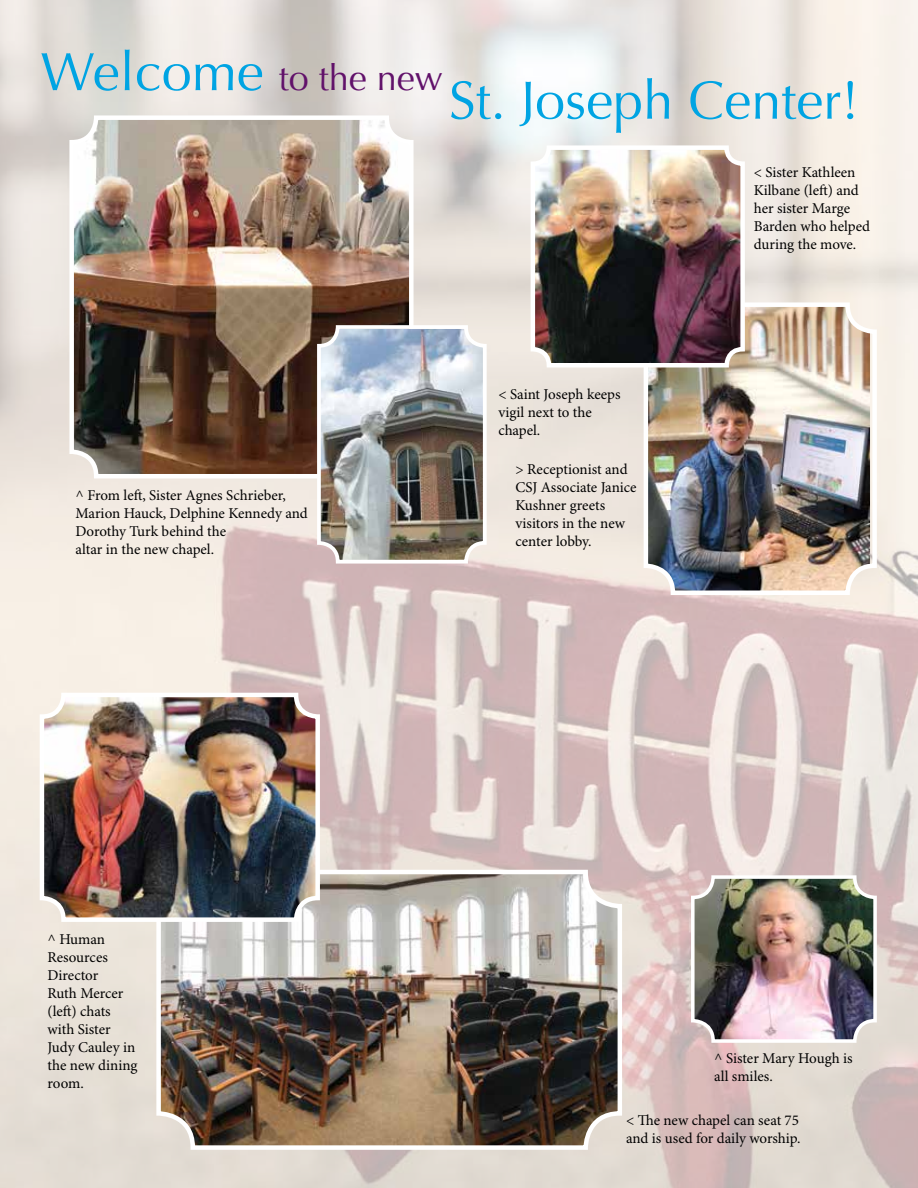
<style>
.page{position:relative;width:918px;height:1188px;background:#fff}
.page>*{position:absolute;margin:0;border:0;box-sizing:border-box;transform-origin:0 0}
.t1{font:54px "Optima";color:#00a4e3}
.t2{font:36px "Optima";color:#61116a}
.t3{font:15px/18px "Minion Pro";letter-spacing:-.005em;color:#000}
.s1{font-size:54px;color:#00a4e3}
</style>
<div class="page">
<img style="left:0;top:0;width:918px;height:1188px">
<img style="left:159px;top:872px;width:461px;height:276px">
<div style="left:156px;top:870px;width:466px;height:280px;border:4px solid #fff;border-radius:34px"></div>
<img style="left:72px;top:118px;width:339px;height:358px">
<div style="left:69px;top:115px;width:345px;height:363px;border:4px solid #fff;border-radius:24px"></div>
<img style="left:646px;top:305px;width:224px;height:288px">
<div style="left:644px;top:302px;width:233px;height:293px;border:4px solid #fff;border-radius:27px"></div>
<img style="left:533px;top:148px;width:210px;height:217px">
<div style="left:531px;top:145px;width:214px;height:222px;border:4px solid #fff;border-radius:16px"></div>
<img style="left:42px;top:695px;width:276px;height:225px">
<div style="left:40px;top:693px;width:280px;height:229px;border:4px solid #fff;border-radius:22px"></div>
<img style="left:693px;top:877px;width:182px;height:164px">
<div style="left:691px;top:875px;width:186px;height:168px;border:4px solid #fff;border-radius:20px"></div>
<img style="left:319px;top:329px;width:166px;height:233px">
<div style="left:317px;top:325px;width:170px;height:239px;border:4px solid #fff;border-radius:19px"></div>
<h2 class="t2" style="left:41px;top:57px;width:404px"><span class="s1">Welcome</span> to the new</h2>
<h1 class="t1" style="left:449px;top:69px;width:412px">St. Joseph Center!</h1>
<p class="t3" style="left:754px;top:164px;width:118px">&lt; Sister Kathleen<br>Kilbane (left) and her sister Marge<br>Barden who helped during the move.</p>
<p class="t3" style="left:75px;top:487px;width:234px">^ From left, Sister Agnes Schrieber,<br>Marion Hauck, Delphine Kennedy and<br>Dorothy Turk behind the<br>altar in the new chapel.</p>
<p class="t3" style="left:498px;top:386px;width:124px">&lt; Saint Joseph keeps vigil next to the chapel.</p>
<p class="t3" style="left:516px;top:461px;width:123px">&gt; Receptionist and<br>CSJ Associate Janice<br>Kushner greets visitors in the new center lobby.</p>
<p class="t3" style="left:48px;top:931px;width:91px">^ Human<br>Resources<br>Director<br>Ruth Mercer (left) chats with Sister<br>Judy Cauley in the new dining room.</p>
<p class="t3" style="left:714px;top:1050px;width:140px">^ Sister Mary Hough is all smiles.</p>
<p class="t3" style="left:626px;top:1112px;width:176px">&lt; The new chapel can seat 75 and is used for daily worship.</p>
</div>
